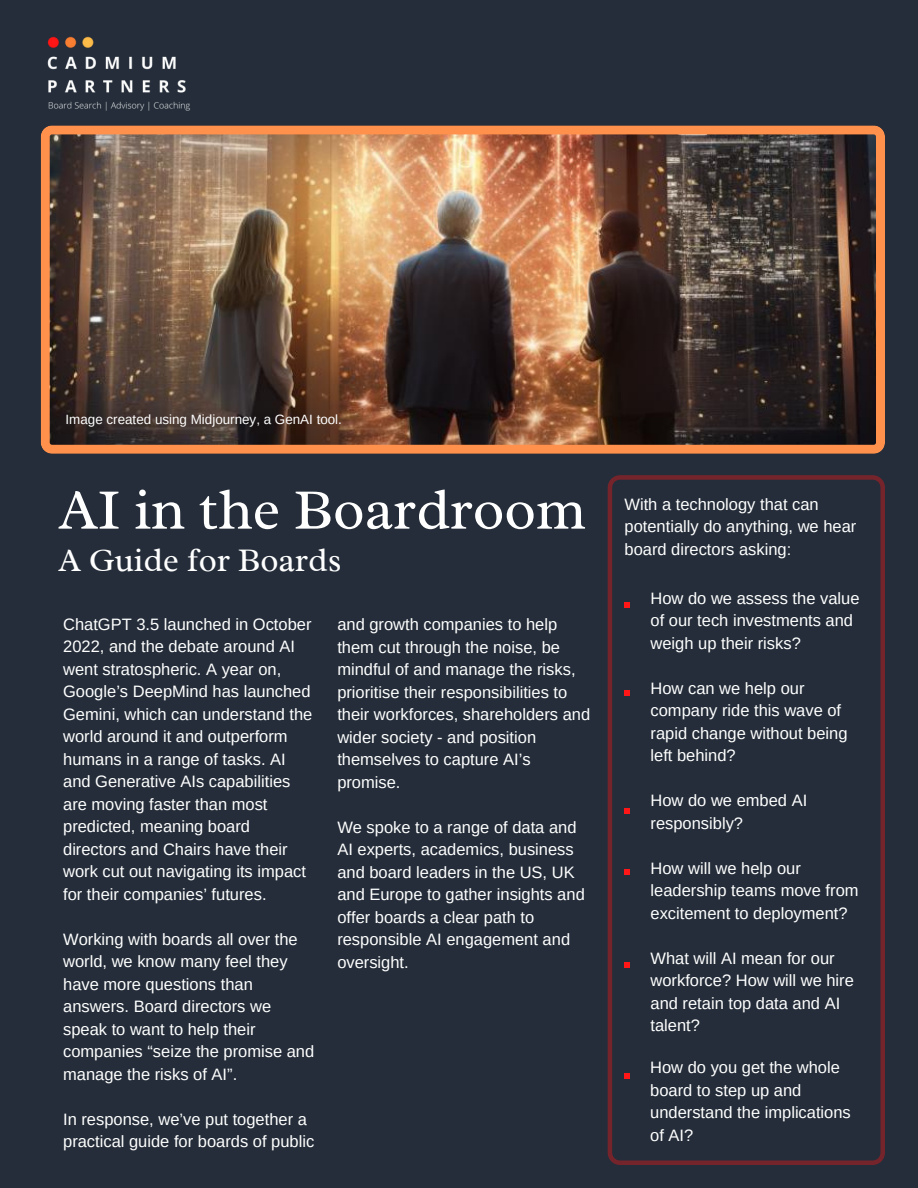
<style>
.page{position:relative;width:918px;height:1188px;background:#242d39}
.page>*{position:absolute;margin:0;border:0;box-sizing:border-box;transform-origin:0 0}
.t1{font:58.2px "Radley";color:#fff}
.t2{font:33.45px "Radley";color:#fff}
.t3{font:16.5px/22.5px "Arimo";color:#fff}
.t4{font:13.35px "Arimo";color:#fff}
</style>
<div class="page">
<img style="left:47px;top:36px;width:143px;height:75px">
<svg style="left:608px;top:475px;width:277px;height:690px"></svg>
<svg style="left:625px;top:602px;width:5px;height:6px"></svg>
<svg style="left:625px;top:690px;width:5px;height:6px"></svg>
<svg style="left:625px;top:869px;width:5px;height:6px"></svg>
<svg style="left:625px;top:808px;width:5px;height:6px"></svg>
<svg style="left:625px;top:1073px;width:5px;height:6px"></svg>
<svg style="left:625px;top:962px;width:5px;height:6px"></svg>
<img style="left:41px;top:125px;width:843px;height:329px">
<p class="t4" style="left:66px;top:412px;width:278px">Image created using Midjourney, a GenAI tool.</p>
<p class="t1" style="left:59px;top:473px;width:529px">AI in the Boardroom</p>
<p class="t2" style="left:59px;top:539px;width:285px">A Guide for Boards</p>
<p class="t3" style="left:63px;top:613px;width:251px">ChatGPT 3.5 launched in October<br>2022, and the debate around AI went stratospheric. A year on,<br>Google’s DeepMind has launched<br>Gemini, which can understand the world around it and outperform humans in a range of tasks. AI and Generative AIs capabilities are moving faster than most predicted, meaning board directors and Chairs have their work cut out navigating its impact for their companies’ futures.</p>
<p class="t3" style="left:63px;top:928px;width:253px">Working with boards all over the world, we know many feel they have more questions than answers. Board directors we speak to want to help their companies “seize the promise and manage the risks of AI”.</p>
<p class="t3" style="left:63px;top:1108px;width:253px">In response, we’ve put together a practical guide for boards of public</p>
<p class="t3" style="left:337px;top:613px;width:254px">and growth companies to help them cut through the noise, be mindful of and manage the risks, prioritise their responsibilities to their workforces, shareholders and wider society - and position themselves to capture AI’s promise.</p>
<p class="t3" style="left:337px;top:816px;width:249px">We spoke to a range of data and<br>AI experts, academics, business and board leaders in the US, UK and Europe to gather insights and offer boards a clear path to responsible AI engagement and oversight.</p>
<p class="t3" style="left:625px;top:493px;width:233px">With a technology that can potentially do anything, we hear board directors asking:</p>
<p class="t3" style="left:651px;top:587px;width:210px">How do we assess the value of our tech investments and weigh up their risks?</p>
<p class="t3" style="left:651px;top:677px;width:199px">How can we help our company ride this wave of rapid change without being left behind?</p>
<p class="t3" style="left:651px;top:789px;width:158px">How do we embed AI responsibly?</p>
<p class="t3" style="left:651px;top:857px;width:210px">How will we help our leadership teams move from excitement to deployment?</p>
<p class="t3" style="left:651px;top:947px;width:205px">What will AI mean for our workforce? How will we hire and retain top data and AI talent?</p>
<p class="t3" style="left:650px;top:1056px;width:202px">How do you get the whole board to step up and understand the implications of AI?</p>
</div>
